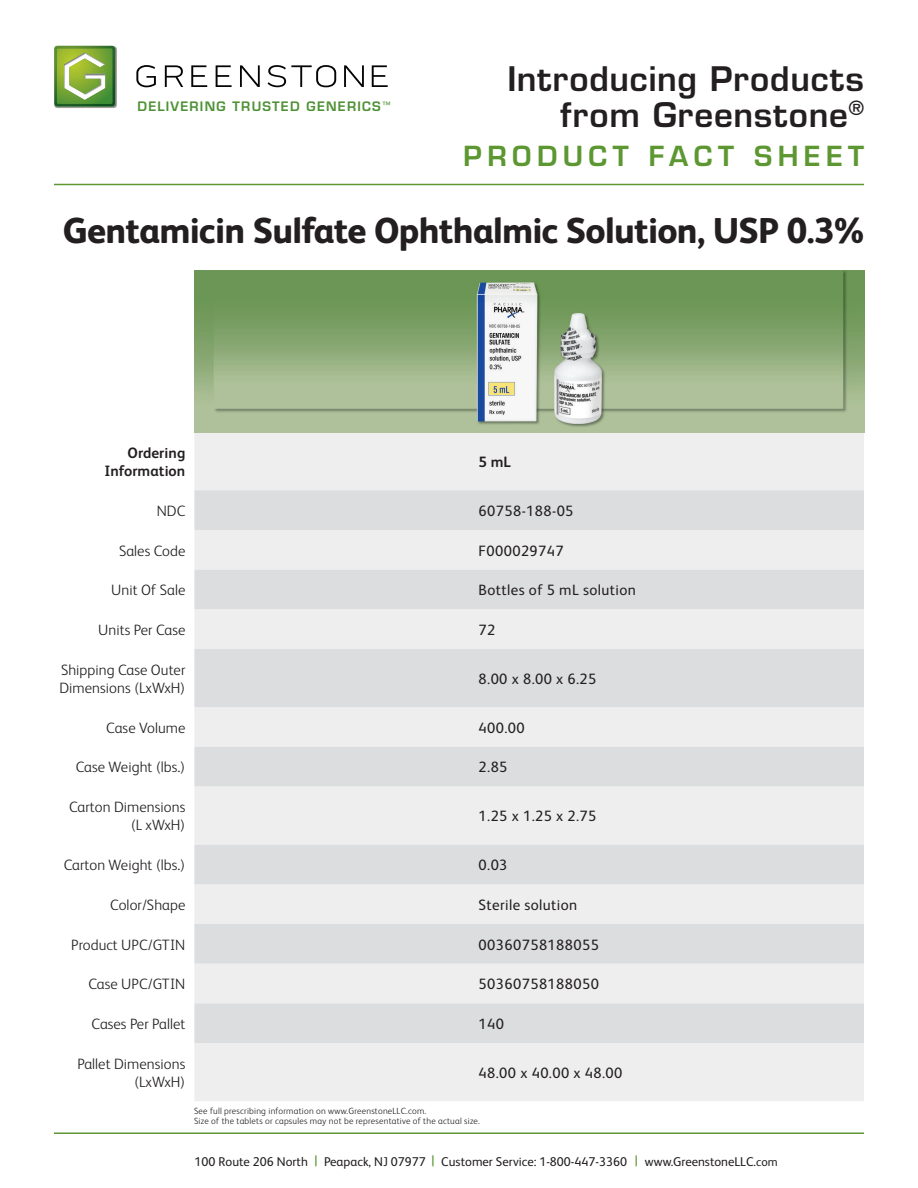
<style>
.page{position:relative;width:918px;height:1188px;background:#fff}
.page>*{position:absolute;margin:0;border:0;box-sizing:border-box;transform-origin:0 0}
.t1{font:800 36px "FS Albert Pro";letter-spacing:-.02em;color:#231f20}
.t2{font:600 33px/36px "Eurostile LT Std";letter-spacing:.025em;color:#231f20;text-align:right}
.t3{font:600 27px "Eurostile LT Std";letter-spacing:.2em;color:#5c9731}
.t4{font:300 15px/18px "FS Albert Pro";letter-spacing:.005em;color:#231f20;text-align:right}
.t5{font:15px "FS Albert Pro";letter-spacing:.025em;color:#231f20}
.t6{font:700 15px/18px "FS Albert";letter-spacing:.005em;color:#231f20;text-align:right}
.t7{font:700 15px "FS Albert Pro";color:#231f20}
.t8{font:12.75px "FS Albert Pro";color:#231f20}
.t9{font:600 12.75px "Eurostile LT Std";letter-spacing:.095em;color:#4f9236}
.t10{font:300 9px "FS Albert Pro";letter-spacing:.025em;color:#231f20}
.s1{font-size:15px;color:#5c9731}
.s2{font-size:12px}
</style>
<div class="page">
<div style="left:194px;top:432px;width:670px;height:669px;background:#eeeeef"></div>
<svg style="left:194px;top:490px;width:670px;height:553px;background:#e4e4e6"></svg>
<img style="left:194px;top:270px;width:670px;height:162px">
<hr style="left:54px;top:184px;width:810px;height:1px;background:#5c9731">
<img style="left:54px;top:45px;width:63px;height:63px">
<img style="left:54px;top:46px;width:61px;height:60px">
<img style="left:57px;top:48px;width:54px;height:54px">
<svg style="left:136px;top:65px;width:20px;height:22px"></svg>
<svg style="left:165px;top:65px;width:18px;height:22px"></svg>
<svg style="left:191px;top:65px;width:16px;height:22px"></svg>
<svg style="left:216px;top:65px;width:16px;height:22px"></svg>
<svg style="left:240px;top:65px;width:20px;height:22px"></svg>
<svg style="left:268px;top:65px;width:68px;height:22px"></svg>
<svg style="left:344px;top:65px;width:20px;height:22px"></svg>
<svg style="left:372px;top:65px;width:16px;height:22px"></svg>
<hr style="left:54px;top:1132px;width:810px;height:2px;background:#5c9731">
<p class="t9" style="left:138px;top:98px;width:254px">DELIVERING TRUSTED GENERICS<sup>™</sup></p>
<p class="t2" style="left:507px;top:61px;width:358px">Introducing Products from Greenstone<sup>®</sup></p>
<p class="t3" style="left:463px;top:139px;width:402px">PRODUCT FACT SHEET</p>
<p class="t1" style="left:63px;top:202px;width:803px">Gentamicin Sulfate Ophthalmic Solution, USP 0.3%</p>
<p class="t6" style="left:104px;top:443px;width:83px">Ordering<br>Information</p>
<p class="t7" style="left:479px;top:451px;width:34px">5 mL</p>
<p class="t4" style="left:157px;top:501px;width:30px">NDC</p>
<p class="t5" style="left:479px;top:500px;width:96px">60758-188-05</p>
<p class="t4" style="left:119px;top:541px;width:68px">Sales Code</p>
<p class="t5" style="left:479px;top:540px;width:87px">F000029747</p>
<p class="t4" style="left:111px;top:580px;width:76px">Unit Of Sale</p>
<p class="t5" style="left:479px;top:579px;width:159px">Bottles of 5 mL solution</p>
<p class="t4" style="left:98px;top:620px;width:89px">Units Per Case</p>
<p class="t5" style="left:479px;top:619px;width:18px">72</p>
<p class="t4" style="left:59px;top:660px;width:128px;text-align:left">Shipping Case Outer<br>Dimensions (LxWxH)</p>
<p class="t5" style="left:479px;top:668px;width:119px">8.00 x 8.00 x 6.25</p>
<p class="t4" style="left:106px;top:718px;width:81px">Case Volume</p>
<p class="t5" style="left:479px;top:717px;width:48px">400.00</p>
<p class="t4" style="left:76px;top:757px;width:111px">Case Weight (lbs.)</p>
<p class="t5" style="left:479px;top:757px;width:30px">2.85</p>
<p class="t4" style="left:69px;top:797px;width:118px">Carton Dimensions (L xWxH)</p>
<p class="t5" style="left:479px;top:806px;width:119px">1.25 x 1.25 x 2.75</p>
<p class="t4" style="left:64px;top:855px;width:123px">Carton Weight (lbs.)</p>
<p class="t5" style="left:479px;top:855px;width:30px">0.03</p>
<p class="t4" style="left:110px;top:895px;width:77px">Color/Shape</p>
<p class="t5" style="left:479px;top:894px;width:100px">Sterile solution</p>
<p class="t4" style="left:71px;top:935px;width:116px">Product UPC/GTIN</p>
<p class="t5" style="left:479px;top:934px;width:122px">00360758188055</p>
<p class="t4" style="left:89px;top:974px;width:98px">Case UPC/GTIN</p>
<p class="t5" style="left:479px;top:973px;width:122px">50360758188050</p>
<p class="t4" style="left:92px;top:1014px;width:95px">Cases Per Pallet</p>
<p class="t5" style="left:479px;top:1013px;width:27px">140</p>
<p class="t4" style="left:77px;top:1054px;width:109px">Pallet Dimensions (LxWxH)</p>
<p class="t5" style="left:479px;top:1062px;width:145px">48.00 x 40.00 x 48.00</p>
<p class="t10" style="left:194px;top:1104px;width:234px">See full prescribing information on www.GreenstoneLLC.com.</p>
<p class="t10" style="left:194px;top:1115px;width:287px">Size of the tablets or capsules may not be representative of the actual size.</p>
<p class="t8" style="left:195px;top:1153px;width:585px">100 Route 206 North <span class="s1">|</span> Peapack, NJ 07977 <span class="s1">|</span> Customer Service: 1-800-447-3360 <span class="s1">|</span> www.GreenstoneLLC.<span class="s2">com</span></p>
</div>
